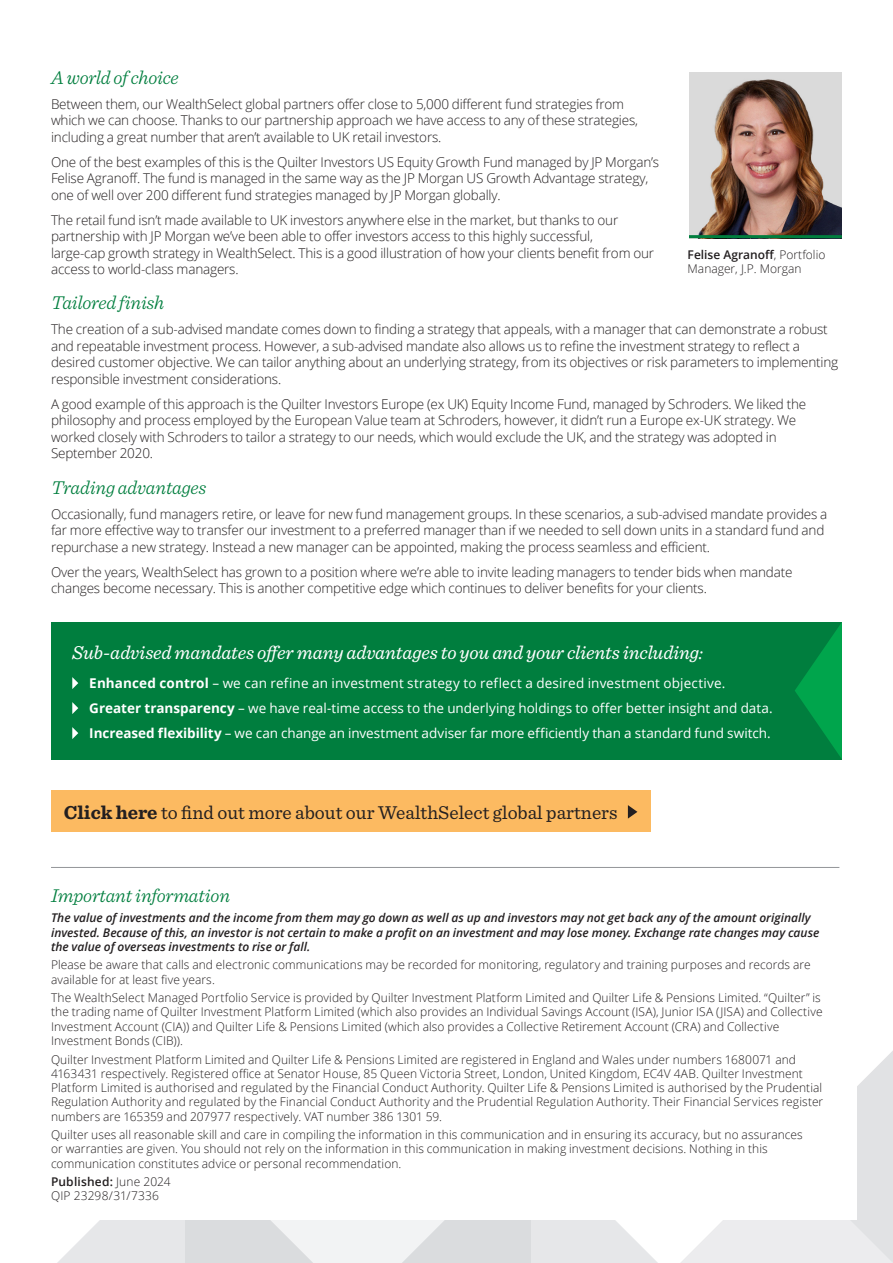
<style>
.page{position:relative;width:893px;height:1263px;background:#fff}
.page>*{position:absolute;margin:0;border:0;box-sizing:border-box;transform-origin:0 0}
.Quilter_International_-_Subheads_Sentine{font:italic 19.5px "Sentinel";letter-spacing:-.01em;color:#fff}
.t1{font:19.5px "Sentinel";color:#231f20}
.Green_subheads{font:italic 300 19.5px "Sentinel";letter-spacing:-.01em;color:#007e3e}
.important_info{font:italic 300 19.5px "Sentinel";letter-spacing:-.01em;color:#007e3e}
.Body_Copy{font:300 13.5px/16.5px "Open Sans";letter-spacing:-.015em;color:#231f20}
.Quilter_International_-_Body_copy_9_11{font:13.5px "Open Sans";letter-spacing:.005em;color:#fff}
.t2{font:300 12px/14.2px "Open Sans";letter-spacing:.005em;color:#231f20}
.t3{font:italic 600 12px/14.2px "Open Sans";color:#231f20}
.s1{font-weight:600}
.s2{font-weight:700}
</style>
<div class="page">
<div style="left:185px;top:1135px;width:346px;height:128px;background:#f2f3f4"></div>
<svg style="left:57px;top:1219px;width:269px;height:44px"></svg>
<svg style="left:857px;top:1051px;width:36px;height:84px;fill:#e1e2e4"></svg>
<svg style="left:389px;top:1135px;width:504px;height:128px"></svg>
<img style="left:689px;top:72px;width:153px;height:163px">
<div style="left:51px;top:622px;width:791px;height:137px;background:#007e3e"></div>
<svg style="left:72px;top:677px;width:6px;height:12px"></svg>
<svg style="left:72px;top:702px;width:6px;height:12px"></svg>
<svg style="left:72px;top:727px;width:6px;height:12px"></svg>
<svg style="left:795px;top:622px;width:47px;height:137px"></svg>
<div style="left:51px;top:886px;width:805px;height:333px;background:#fff"></div>
<hr style="left:51px;top:867px;width:788px;height:1px;background:#939598">
<div style="left:51px;top:790px;width:599px;height:41px;background:#fcba61"></div>
<svg style="left:628px;top:805px;width:9px;height:14px"></svg>
<hr style="left:689px;top:235px;width:153px;height:3px;background:#007e3e">
<p class="Green_subheads" style="left:51px;top:63px;width:129px">A world of choice</p>
<p class="Body_Copy" style="left:51px;top:95px;width:588px">Between them, our WealthSelect global partners offer close to 5,000 different fund strategies from which we can choose. Thanks to our partnership approach we have access to any of these strategies, including a great number that aren’t available to UK retail investors.</p>
<p class="Body_Copy" style="left:51px;top:153px;width:610px">One of the best examples of this is the Quilter Investors US Equity Growth Fund managed by JP Morgan’s<br>Felise Agranoff. The fund is managed in the same way as the JP Morgan US Growth Advantage strategy, one of well over 200 different fund strategies managed by JP Morgan globally.</p>
<p class="Body_Copy" style="left:51px;top:211px;width:605px">The retail fund isn’t made available to UK investors anywhere else in the market, but thanks to our partnership with JP Morgan we’ve been able to offer investors access to this highly successful,<br>large-cap growth strategy in WealthSelect. This is a good illustration of how your clients benefit from our access to world-class managers.</p>
<p class="Green_subheads" style="left:51px;top:288px;width:115px">Tailored finish</p>
<p class="Body_Copy" style="left:51px;top:321px;width:789px">The creation of a sub-advised mandate comes down to finding a strategy that appeals, with a manager that can demonstrate a robust and repeatable investment process. However, a sub-advised mandate also allows us to refine the investment strategy to reflect a desired customer objective. We can tailor anything about an underlying strategy, from its objectives or risk parameters to implementing responsible investment considerations.</p>
<p class="Body_Copy" style="left:51px;top:395px;width:757px">A good example of this approach is the Quilter Investors Europe (ex UK) Equity Income Fund, managed by Schroders. We liked the philosophy and process employed by the European Value team at Schroders, however, it didn’t run a Europe ex-UK strategy. We worked closely with Schroders to tailor a strategy to our needs, which would exclude the UK, and the strategy was adopted in September 2020.</p>
<p class="Green_subheads" style="left:51px;top:473px;width:157px">Trading advantages</p>
<p class="Body_Copy" style="left:51px;top:505px;width:778px">Occasionally, fund managers retire, or leave for new fund management groups. In these scenarios, a sub-advised mandate provides a far more effective way to transfer our investment to a preferred manager than if we needed to sell down units in a standard fund and repurchase a new strategy. Instead a new manager can be appointed, making the process seamless and efficient.</p>
<p class="Body_Copy" style="left:51px;top:563px;width:743px">Over the years, WealthSelect has grown to a position where we’re able to invite leading managers to tender bids when mandate changes become necessary. This is another competitive edge which continues to deliver benefits for your clients.</p>
<p class="t2" style="left:688px;top:247px;width:139px"><span class="s1">Felise Agranoff</span>, Portfolio<br>Manager, J.P. Morgan</p>
<p class="Quilter_International_-_Subheads_Sentine" style="left:72px;top:638px;width:632px">Sub-advised mandates offer many advantages to you and your clients including:</p>
<p class="Quilter_International_-_Body_copy_9_11" style="left:89px;top:674px;width:638px"><span class="s2">Enhanced control</span> – we can refine an investment strategy to reflect a desired investment objective.</p>
<p class="Quilter_International_-_Body_copy_9_11" style="left:89px;top:699px;width:685px"><span class="s2">Greater transparency</span> – we have real-time access to the underlying holdings to offer better insight and data.</p>
<p class="Quilter_International_-_Body_copy_9_11" style="left:89px;top:724px;width:683px"><span class="s2">Increased flexibility</span> – we can change an investment adviser far more efficiently than a standard fund switch.</p>
<p class="t1" style="left:64px;top:797px;width:555px"><span class="s2">Click here</span> to find out more about our WealthSelect global partners</p>
<p class="important_info" style="left:51px;top:881px;width:181px">Important information</p>
<p class="t3" style="left:51px;top:911px;width:770px">The value of investments and the income from them may go down as well as up and investors may not get back any of the amount originally invested. Because of this, an investor is not certain to make a profit on an investment and may lose money. Exchange rate changes may cause the value of overseas investments to rise or fall.</p>
<p class="t2" style="left:51px;top:958px;width:761px">Please be aware that calls and electronic communications may be recorded for monitoring, regulatory and training purposes and records are available for at least five years.</p>
<p class="t2" style="left:51px;top:990px;width:773px">The WealthSelect Managed Portfolio Service is provided by Quilter Investment Platform Limited and Quilter Life &amp; Pensions Limited. “Quilter” is the trading name of Quilter Investment Platform Limited (which also provides an Individual Savings Account (ISA), Junior ISA (JISA) and Collective Investment Account (CIA)) and Quilter Life &amp; Pensions Limited (which also provides a Collective Retirement Account (CRA) and Collective Investment Bonds (CIB)).</p>
<p class="t2" style="left:51px;top:1052px;width:774px">Quilter Investment Platform Limited and Quilter Life &amp; Pensions Limited are registered in England and Wales under numbers 1680071 and 4163431 respectively. Registered office at Senator House, 85 Queen Victoria Street, London, United Kingdom, EC4V 4AB. Quilter Investment Platform Limited is authorised and regulated by the Financial Conduct Authority. Quilter Life &amp; Pensions Limited is authorised by the Prudential Regulation Authority and regulated by the Financial Conduct Authority and the Prudential Regulation Authority. Their Financial Services register numbers are 165359 and 207977 respectively. VAT number 386 1301 59.</p>
<p class="t2" style="left:51px;top:1127px;width:753px">Quilter uses all reasonable skill and care in compiling the information in this communication and in ensuring its accuracy, but no assurances or warranties are given. You should not rely on the information in this communication in making investment decisions. Nothing in this communication constitutes advice or personal recommendation.</p>
<p class="t2" style="left:51px;top:1174px;width:121px"><span class="s1">Published:</span> June 2024<br>QIP 23298/31/7336</p>
</div>
